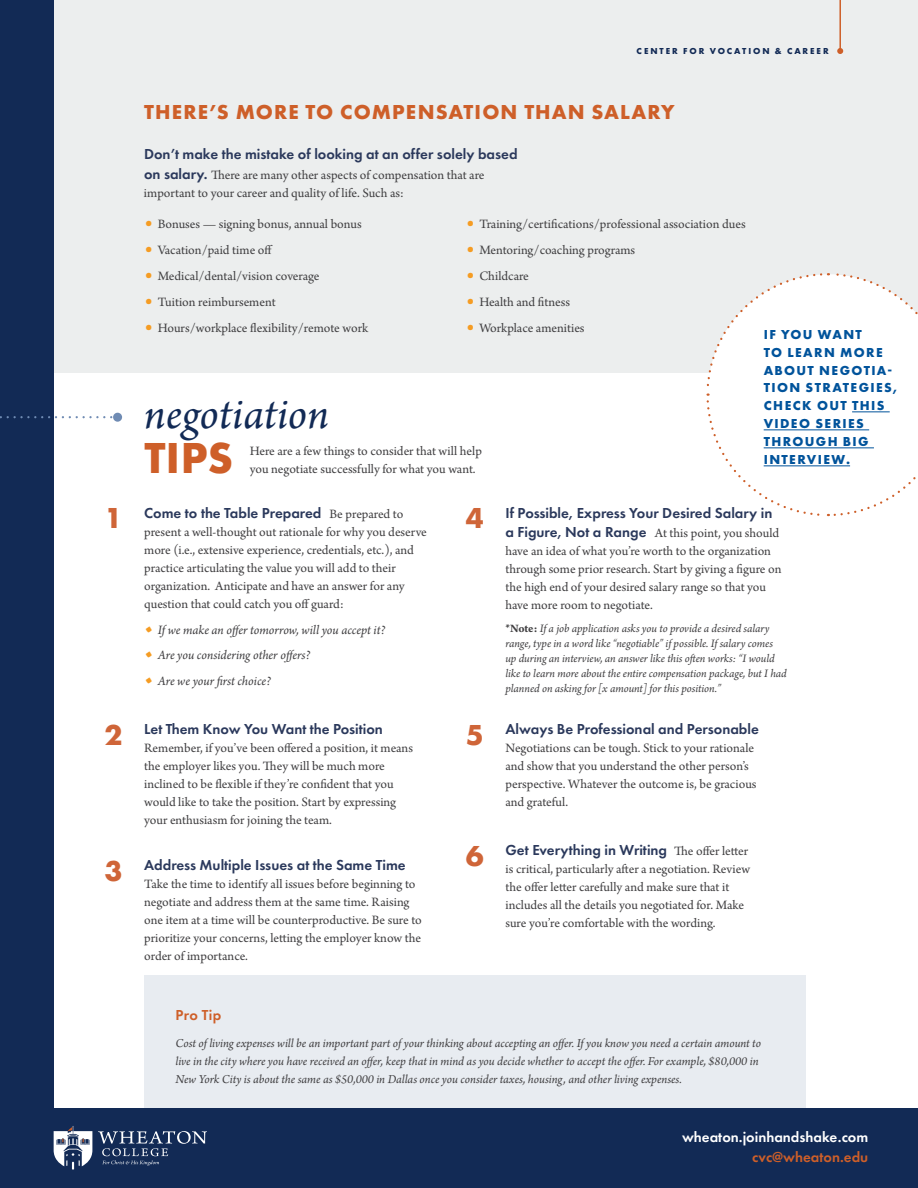
<style>
.page{position:relative;width:918px;height:1188px;background:#fff}
.page>*{position:absolute;margin:0;border:0;box-sizing:border-box;transform-origin:0 0}
.t1{font:italic 46.5px "Arno Pro";color:#122a55}
.t2{font:700 45px "Futura PT";color:#ce5f29}
.t3{font:700 30px "Futura PT";color:#cf6538}
.t4{font:700 21px "Futura PT";letter-spacing:.05em;color:#ce5f29}
.t5{font:600 15px "Futura PT";color:#2b395c}
.t6{font:600 15px "Futura PT";color:#fff}
.t7{font:600 15px "Futura PT";color:#ce5f29}
.t8{font:13.5px/18px "Arno Pro";color:#414042}
.t9{font:italic 13.5px "Arno Pro";letter-spacing:-.005em;color:#414042}
.t10{font:700 13.5px/18px "Futura PT";letter-spacing:.1em;color:#00539b}
.t11{font:italic 12.75px/18px "Arno Pro";letter-spacing:-.005em;color:#414042}
.t12{font:italic 12px/15px "Arno Pro";letter-spacing:-.005em;color:#414042}
.t13{font:700 9px "Futura PT";letter-spacing:.215em;color:#122a55}
.s1{font-family:"Futura PT";font-weight:600;font-size:15px;color:#2b395c}
.s2{font-size:24px;color:#f59c23}
.s3{font-family:"Arno Pro";font-weight:400;font-size:13.5px;color:#414042}
.s4{font-weight:700;font-style:normal}
</style>
<div class="page">
<div style="left:54px;top:0;width:864px;height:373px;background:#eceeee"></div>
<div style="left:0;top:0;width:54px;height:1188px;background:#122a55"></div>
<hr style="left:839px;top:0;width:2px;height:51px;background:#ce5f29">
<svg style="left:837px;top:48px;width:6px;height:6px"></svg>
<svg style="left:0;top:416px;width:113px;height:2px"></svg>
<div style="left:113px;top:413px;width:9px;height:9px;background:#6f8bb3;border-radius:50%"></div>
<svg style="left:706px;top:273px;width:212px;height:244px"></svg>
<hr style="left:852px;top:412px;width:38px;height:1px;background:#00539b">
<hr style="left:764px;top:430px;width:105px;height:1px;background:#00539b">
<hr style="left:764px;top:448px;width:110px;height:1px;background:#00539b">
<hr style="left:764px;top:466px;width:86px;height:1px;background:#00539b">
<div style="left:144px;top:975px;width:662px;height:151px;background:#e8ecf1"></div>
<div style="left:0;top:1108px;width:918px;height:80px;background:#122a55"></div>
<svg style="left:98px;top:1131px;width:109px;height:35px"></svg>
<svg style="left:54px;top:1126px;width:38px;height:44px"></svg>
<p class="t13" style="left:637px;top:45px;width:194px">CENTER FOR VOCATION &amp; CAREER</p>
<h3 class="t4" style="left:144px;top:99px;width:532px">THERE’S MORE TO COMPENSATION THAN SALARY</h3>
<p class="t5" style="left:144px;top:145px;width:375px">Don’t make the mistake of looking at an offer solely based</p>
<p class="t8" style="left:144px;top:166px;width:342px"><span class="s1">on salary.</span> There are many other aspects of compensation that are important to your career and quality of life. Such as:</p>
<p class="t8" style="left:144px;top:216px;width:219px"><span class="s2">•</span> Bonuses — signing bonus, annual bonus</p>
<p class="t8" style="left:144px;top:242px;width:130px"><span class="s2">•</span> Vacation/paid time off</p>
<p class="t8" style="left:144px;top:268px;width:177px"><span class="s2">•</span> Medical/dental/vision coverage</p>
<p class="t8" style="left:144px;top:293px;width:133px"><span class="s2">•</span> Tuition reimbursement</p>
<p class="t8" style="left:144px;top:319px;width:225px"><span class="s2">•</span> Hours/workplace flexibility/remote work</p>
<p class="t8" style="left:466px;top:216px;width:281px"><span class="s2">•</span> Training/certifications/professional association dues</p>
<p class="t8" style="left:466px;top:242px;width:171px"><span class="s2">•</span> Mentoring/coaching programs</p>
<p class="t8" style="left:466px;top:268px;width:65px"><span class="s2">•</span> Childcare</p>
<p class="t8" style="left:466px;top:293px;width:106px"><span class="s2">•</span> Health and fitness</p>
<p class="t8" style="left:466px;top:319px;width:120px"><span class="s2">•</span> Workplace amenities</p>
<h1 class="t1" style="left:144px;top:387px;width:186px">negotiation</h1>
<h2 class="t2" style="left:144px;top:429px;width:90px">TIPS</h2>
<p class="t8" style="left:250px;top:443px;width:234px">Here are a few things to consider that will help you negotiate successfully for what you want.</p>
<p class="t10" style="left:764px;top:325px;width:135px">IF YOU WANT<br>TO LEARN MORE<br>ABOUT NEGOTIA-<br>TION STRATEGIES,<br>CHECK OUT THIS<br>VIDEO SERIES<br>THROUGH BIG<br>INTERVIEW.</p>
<p class="t5" style="left:144px;top:503px;width:261px">Come to the Table Prepared <span class="s3">Be prepared to</span></p>
<p class="t8" style="left:144px;top:523px;width:284px">present a well-thought out rationale for why you deserve more (i.e., extensive experience, credentials, etc.), and practice articulating the value you will add to their organization. Anticipate and have an answer for any question that could catch you off guard:</p>
<p class="t9" style="left:144px;top:622px;width:243px"><span class="s2">•</span> If we make an offer tomorrow, will you accept it?</p>
<p class="t9" style="left:144px;top:648px;width:168px"><span class="s2">•</span> Are you considering other offers?</p>
<p class="t9" style="left:144px;top:673px;width:128px"><span class="s2">•</span> Are we your first choice?</p>
<h3 class="t3" style="left:105px;top:499px;width:19px">1</h3>
<h3 class="t3" style="left:466px;top:499px;width:19px">4</h3>
<p class="t5" style="left:506px;top:503px;width:268px">If Possible, Express Your Desired Salary in</p>
<p class="t8" style="left:505px;top:525px;width:278px"><span class="s1">a Figure, Not a Range</span> At this point, you should have an idea of what you’re worth to the organization through some prior research. Start by giving a figure on the high end of your desired salary range so that you have more room to negotiate.</p>
<p class="t12" style="left:506px;top:621px;width:283px"><span class="s4">*Note:</span> If a job application asks you to provide a desired salary range, type in a word like “negotiable” if possible. If salary comes up during an interview, an answer like this often works: “I would like to learn more about the entire compensation package, but I had planned on asking for [x amount] for this position.”</p>
<p class="t5" style="left:144px;top:719px;width:240px">Let Them Know You Want the Position</p>
<p class="t8" style="left:144px;top:739px;width:270px">Remember, if you’ve been offered a position, it means the employer likes you. They will be much more inclined to be flexible if they’re confident that you would like to take the position. Start by expressing your enthusiasm for joining the team.</p>
<h3 class="t3" style="left:105px;top:716px;width:19px">2</h3>
<h3 class="t3" style="left:466px;top:716px;width:19px">5</h3>
<p class="t5" style="left:506px;top:719px;width:255px">Always Be Professional and Personable</p>
<p class="t8" style="left:505px;top:739px;width:253px">Negotiations can be tough. Stick to your rationale and show that you understand the other person’s perspective. Whatever the outcome is, be gracious and grateful.</p>
<h3 class="t3" style="left:105px;top:852px;width:19px">3</h3>
<p class="t5" style="left:144px;top:855px;width:263px">Address Multiple Issues at the Same Time</p>
<p class="t8" style="left:144px;top:875px;width:279px">Take the time to identify all issues before beginning to negotiate and address them at the same time. Raising one item at a time will be counterproductive. Be sure to prioritize your concerns, letting the employer know the order of importance.</p>
<h3 class="t3" style="left:466px;top:837px;width:19px">6</h3>
<p class="t5" style="left:506px;top:840px;width:244px">Get Everything in Writing <span class="s3">The offer letter</span></p>
<p class="t8" style="left:505px;top:860px;width:246px">is critical, particularly after a negotiation. Review the offer letter carefully and make sure that it includes all the details you negotiated for. Make sure you’re comfortable with the wording.</p>
<p class="t7" style="left:176px;top:1005px;width:47px">Pro Tip</p>
<p class="t11" style="left:176px;top:1035px;width:587px">Cost of living expenses will be an important part of your thinking about accepting an offer. If you know you need a certain amount to live in the city where you have received an offer, keep that in mind as you decide whether to accept the offer. For example, $80,000 in<br>New York City is about the same as $50,000 in Dallas once you consider taxes, housing, and other living expenses.</p>
<p class="t6" style="left:682px;top:1128px;width:188px">wheaton.joinhandshake.com</p>
<p class="t7" style="left:752px;top:1147px;width:118px">cvc@wheaton.edu</p>
</div>
